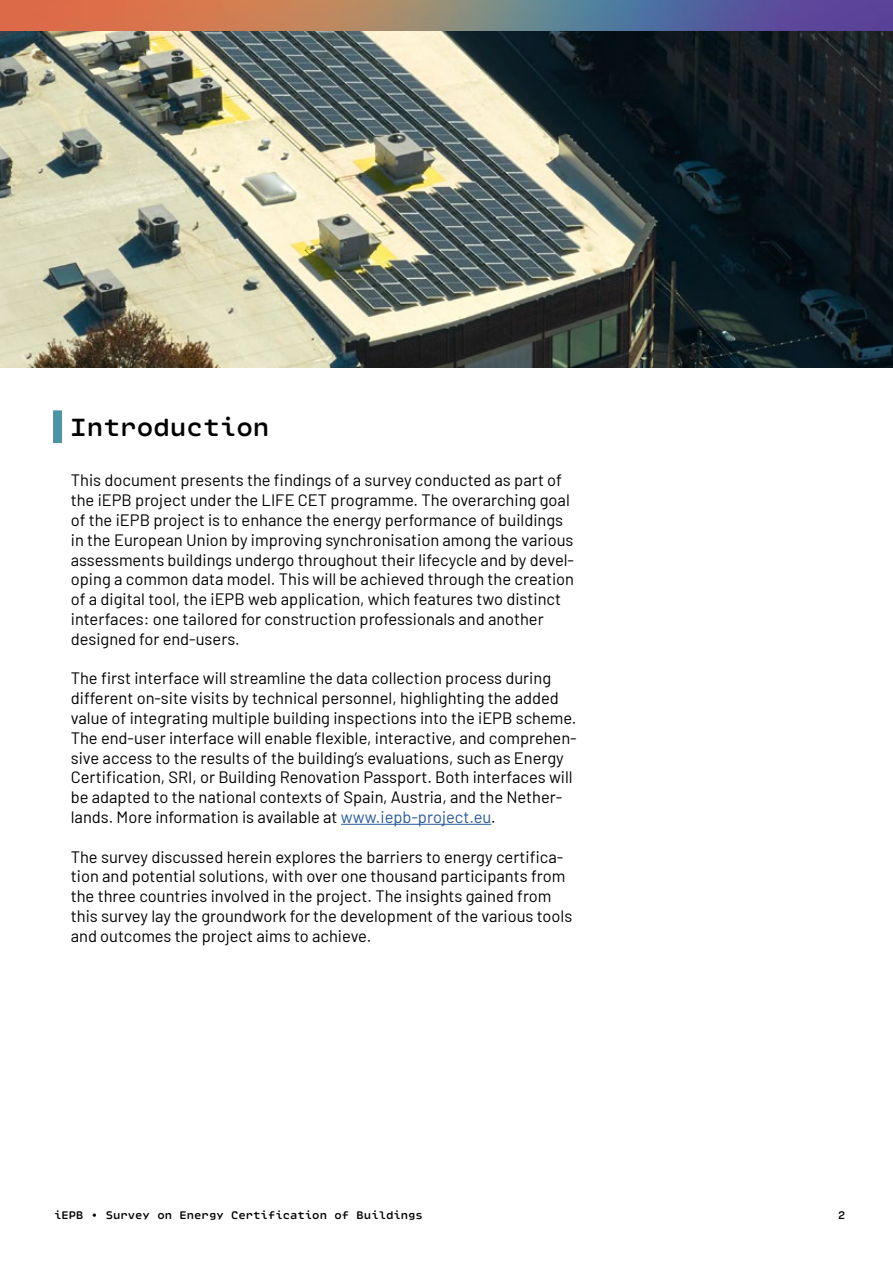
<style>
.page{position:relative;width:893px;height:1263px;background:#fff}
.page>*{position:absolute;margin:0;border:0;box-sizing:border-box;transform-origin:0 0}
.t1{font:600 27px "Ellograph CF";color:#000}
.t2{font:16.5px/19.8px "Barlow";color:#000}
.t3{font:600 12px "Ellograph CF";color:#000}
.s1{color:#275b9b}
</style>
<div class="page">
<img style="left:0;top:0;width:893px;height:368px">
<hr style="left:341px;top:824px;width:150px;height:1px;background:#275b9b">
<div style="left:53px;top:410px;width:9px;height:33px;background:#4c95a5"></div>
<h1 class="t1" style="left:70px;top:407px;width:201px">Introduction</h1>
<p class="t2" style="left:71px;top:469px;width:505px">This document presents the findings of a survey conducted as part of the iEPB project under the LIFE CET programme. The overarching goal of the iEPB project is to enhance the energy performance of buildings in the European Union by improving synchronisation among the various assessments buildings undergo throughout their lifecycle and by devel&shy;oping a common data model. This will be achieved through the creation of a digital tool, the iEPB web application, which features two distinct interfaces: one tailored for construction professionals and another designed for end-users.</p>
<p class="t2" style="left:71px;top:667px;width:507px">The first interface will streamline the data collection process during different on-site visits by technical personnel, highlighting the added value of integrating multiple building inspections into the iEPB scheme.<br>The end-user interface will enable flexible, interactive, and comprehen&shy;sive access to the results of the building’s evaluations, such as Energy Certification, SRI, or Building Renovation Passport. Both interfaces will be adapted to the national contexts of Spain, Austria, and the Nether&shy;lands. More information is available at <span class="s1">www.iepb-project.eu</span>.</p>
<p class="t2" style="left:71px;top:845px;width:503px">The survey discussed herein explores the barriers to energy certifica&shy;tion and potential solutions, with over one thousand participants from the three countries involved in the project. The insights gained from this survey lay the groundwork for the development of the various tools and outcomes the project aims to achieve.</p>
<p class="t3" style="left:54px;top:1205px;width:370px">iEPB • Survey on Energy Certification of Buildings</p>
<p class="t3" style="left:838px;top:1205px;width:9px">2</p>
</div>
